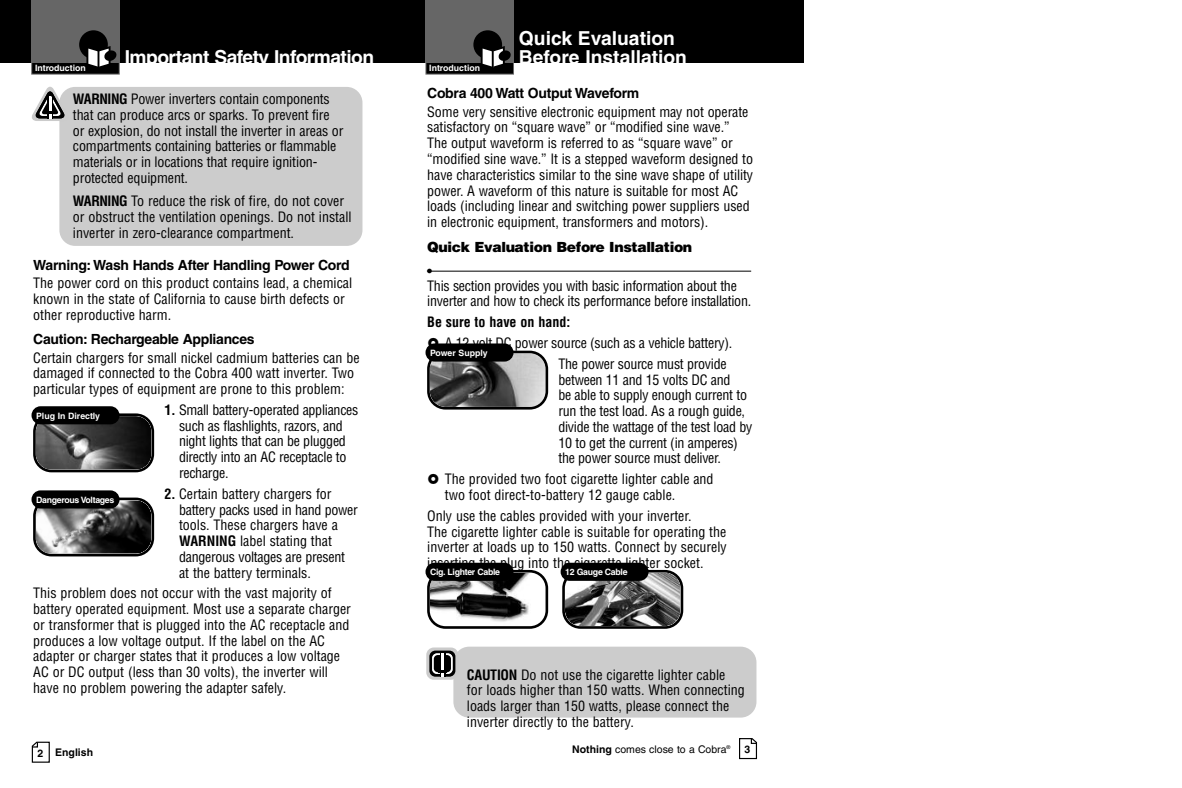
<style>
.page{position:relative;width:1182px;height:788px;background:#fff}
.page>*{position:absolute;margin:0;border:0;box-sizing:border-box;transform-origin:0 0}
.t1{font:700 19.25px/18.4px "Helvetica";letter-spacing:-.005em;color:#fff}
.t2{font:700 19.25px "Helvetica";letter-spacing:-.03em;color:#fff}
.t3{font:condensed 14px/15.8px "Helvetica";color:#000}
.t4{font:condensed 14px/15.8px "Helvetica";letter-spacing:-.02em;color:#000}
.t5{font:700 14px "Helvetica";letter-spacing:-.02em;color:#000}
.t6{font:900 14px "Helvetica";letter-spacing:-.025em;color:#000}
.t7{font:700 condensed 14px "Helvetica";color:#000}
.t8{font:10.5px "Helvetica";color:#000}
.t9{font:700 10.5px "Helvetica";color:#000}
.t10{font:700 8.75px "Helvetica";color:#fff}
.t11{font:700 8.75px "Helvetica";letter-spacing:-.02em;color:#fff}
.t12{font:5.25px "Helvetica";color:#000}
.s1{font-weight:700}
</style>
<div class="page">
<div style="left:453px;top:646px;width:303px;height:71px;background:#ccc;border-radius:16px"></div>
<div style="left:426px;top:647px;width:32px;height:32px;background:linear-gradient(to right,#ccc,#cbcbcb);border-radius:7px"></div>
<svg style="left:429px;top:650px;width:26px;height:26px"></svg>
<svg style="left:33px;top:413px;width:121px;height:59px;background:#4a4a4a"></svg>
<div style="left:32px;top:406px;width:87px;height:18px;background:#000;border-radius:9px"></div>
<svg style="left:33px;top:497px;width:121px;height:59px;background:#606060"></svg>
<div style="left:32px;top:490px;width:87px;height:18px;background:#000;border-radius:9px"></div>
<div style="left:59px;top:87px;width:303px;height:159px;background:#ccc;border-radius:16px"></div>
<svg style="left:32px;top:86px;width:37px;height:35px"></svg>
<svg style="left:739px;top:738px;width:18px;height:21px"></svg>
<svg style="left:32px;top:741px;width:18px;height:21px"></svg>
<div style="left:0;top:0;width:394px;height:63px;background:#000"></div>
<div style="left:32px;top:62px;width:87px;height:12px;background:#000"></div>
<div style="left:31px;top:61px;width:89px;height:14px;border:1px solid #666"></div>
<div style="left:31px;top:0;width:89px;height:63px;background:#666"></div>
<div style="left:80px;top:31px;width:27px;height:27px;background:#000;border-radius:50%"></div>
<div style="left:79px;top:30px;width:29px;height:29px;border:2px solid #000;border-radius:50%"></div>
<svg style="left:86px;top:46px;width:31px;height:21px"></svg>
<div style="left:394px;top:0;width:409px;height:63px;background:#000"></div>
<hr style="left:427px;top:271px;width:324px;height:1px;background:#000">
<div style="left:426px;top:62px;width:87px;height:12px;background:#000"></div>
<div style="left:425px;top:61px;width:89px;height:14px;border:1px solid #666"></div>
<div style="left:425px;top:0;width:89px;height:63px;background:#666"></div>
<div style="left:474px;top:31px;width:27px;height:27px;background:#000;border-radius:50%"></div>
<div style="left:473px;top:30px;width:29px;height:29px;border:2px solid #000;border-radius:50%"></div>
<svg style="left:480px;top:46px;width:31px;height:22px"></svg>
<svg style="left:425px;top:343px;width:88px;height:18px"></svg>
<svg style="left:427px;top:570px;width:121px;height:58px"></svg>
<div style="left:425px;top:562px;width:88px;height:18px;background:#000;border-radius:9px"></div>
<svg style="left:562px;top:570px;width:121px;height:58px;background:#6d6d6d"></svg>
<div style="left:560px;top:562px;width:88px;height:18px;background:#000;border-radius:9px"></div>
<svg style="left:427px;top:343px;width:121px;height:66px;background:#616161"></svg>
<h1 class="t2" style="left:125px;top:50px;width:251px">Important Safety Information</h1>
<p class="t10" style="left:35px;top:65px;width:52px">Introduction</p>
<p class="t3" style="left:73px;top:92px;width:272px"><span class="s1">WARNING</span> Power inverters contain components that can produce arcs or sparks. To prevent fire or explosion, do not install the inverter in areas or compartments containing batteries or flammable materials or in locations that require ignition&shy;protected equipment.</p>
<p class="t3" style="left:73px;top:194px;width:280px"><span class="s1">WARNING</span> To reduce the risk of fire, do not cover or obstruct the ventilation openings. Do not install inverter in zero-clearance compartment.</p>
<p class="t5" style="left:33px;top:260px;width:318px">Warning: Wash Hands After Handling Power Cord</p>
<p class="t3" style="left:33px;top:276px;width:320px">The power cord on this product contains lead, a chemical known in the state of California to cause birth defects or other reproductive harm.</p>
<p class="t5" style="left:33px;top:334px;width:223px">Caution: Rechargeable Appliances</p>
<p class="t3" style="left:33px;top:351px;width:328px">Certain chargers for small nickel cadmium batteries can be damaged if connected to the Cobra 400 watt inverter. Two particular types of equipment are prone to this problem:</p>
<p class="t4" style="left:179px;top:403px;width:181px;text-indent:-15px"><span class="s1">1.</span> Small battery-operated appliances such as flashlights, razors, and night lights that can be plugged directly into an AC receptacle to recharge.</p>
<p class="t3" style="left:179px;top:487px;width:180px;text-indent:-15px"><span class="s1">2.</span> Certain battery chargers for battery packs used in hand power tools. These chargers have a<br><span class="s1">WARNING</span> label stating that dangerous voltages are present at the battery terminals.</p>
<p class="t3" style="left:33px;top:586px;width:319px">This problem does not occur with the vast majority of battery operated equipment. Most use a separate charger or transformer that is plugged into the AC receptacle and produces a low voltage output. If the label on the AC adapter or charger states that it produces a low voltage AC or DC output (less than 30 volts), the inverter will have no problem powering the adapter safely.</p>
<p class="t10" style="left:36px;top:412px;width:66px">Plug In Directly</p>
<p class="t11" style="left:36px;top:496px;width:80px">Dangerous Voltages</p>
<p class="t9" style="left:37px;top:748px;width:57px">2 English</p>
<p class="t10" style="left:429px;top:65px;width:52px">Introduction</p>
<h1 class="t1" style="left:519px;top:31px;width:170px">Quick Evaluation<br>Before Installation</h1>
<p class="t5" style="left:427px;top:88px;width:213px">Cobra 400 Watt Output Waveform</p>
<p class="t3" style="left:427px;top:105px;width:327px">Some very sensitive electronic equipment may not operate satisfactory on “square wave” or “modified sine wave.” The output waveform is referred to as “square wave” or “modified sine wave.” It is a stepped waveform designed to have characteristics similar to the sine wave shape of utility power. A waveform of this nature is suitable for most AC loads (including linear and switching power suppliers used in electronic equipment, transformers and motors).</p>
<p class="t6" style="left:427px;top:241px;width:266px">Quick Evaluation Before Installation</p>
<p class="t5" style="left:427px;top:265px;width:6px">•</p>
<p class="t4" style="left:427px;top:279px;width:325px">This section provides you with basic information about the inverter and how to check its performance before installation.</p>
<p class="t7" style="left:427px;top:317px;width:144px">Be sure to have on hand:</p>
<p class="t4" style="left:558px;top:333px;width:175px;line-height:20.8px;text-indent:-114px">A 12 volt DC power source (such as a vehicle battery).<br>The power source must provide</p>
<p class="t4" style="left:558px;top:373px;width:195px">between 11 and 15 volts DC and<br>be able to supply enough current to run the test load. As a rough guide, divide the wattage of the test load by<br>10 to get the current (in amperes) the power source must deliver.</p>
<p class="t3" style="left:444px;top:472px;width:270px">The provided two foot cigarette lighter cable and two foot direct-to-battery 12 gauge cable.</p>
<p class="t3" style="left:427px;top:509px;width:301px">Only use the cables provided with your inverter.<br>The cigarette lighter cable is suitable for operating the inverter at loads up to 150 watts. Connect by securely inserting the plug into the cigarette lighter socket.</p>
<p class="t10" style="left:430px;top:349px;width:59px">Power Supply</p>
<p class="t11" style="left:430px;top:568px;width:71px">Cig. Lighter Cable</p>
<p class="t11" style="left:565px;top:568px;width:64px">12 Gauge Cable</p>
<p class="t3" style="left:467px;top:667px;width:279px"><span class="s1">CAUTION</span> Do not use the cigarette lighter cable<br>for loads higher than 150 watts. When connecting loads larger than 150 watts, please connect the inverter directly to the battery.</p>
<p class="t8" style="left:572px;top:745px;width:156px"><span class="s1">Nothing</span> comes close to a Cobra</p>
<p class="t9" style="left:744px;top:745px;width:7px">3</p>
<p class="t12" style="left:726px;top:745px;width:5px">®</p>
</div>
